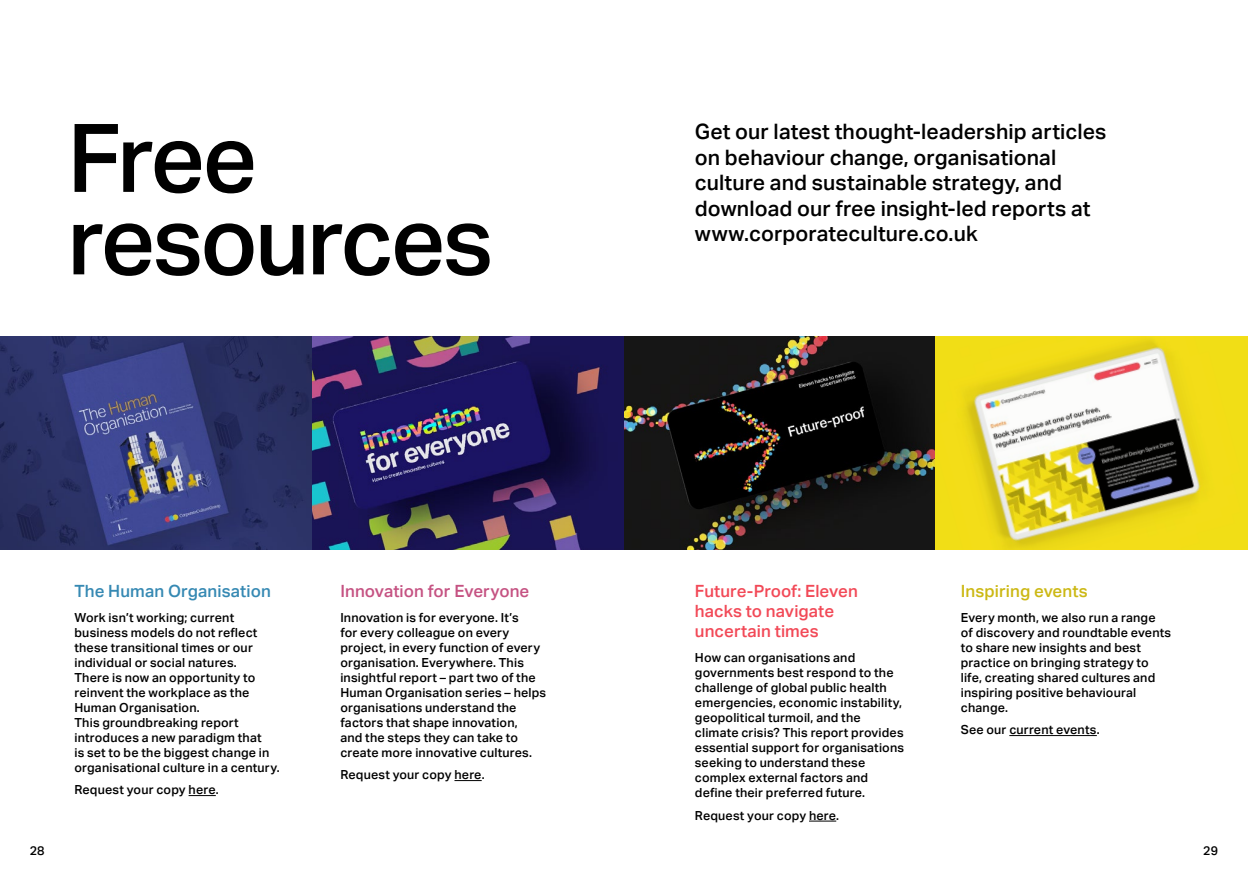
<style>
.page{position:relative;width:1248px;height:886px;background:#fff}
.page>*{position:absolute;margin:0;border:0;box-sizing:border-box;transform-origin:0 0}
.t1{font:500 95px/82.5px "Aktiv Grotesk";letter-spacing:-.035em;color:#000}
.t2{font:500 21.25px/25.5px "Aktiv Grotesk";letter-spacing:.005em;color:#000}
.t3{font:500 16.88px/20.2px "Aktiv Grotesk";letter-spacing:.005em;color:#f24957}
.t4{font:500 16.88px "Aktiv Grotesk";color:#c55282}
.t5{font:500 16.88px "Aktiv Grotesk";letter-spacing:.01em;color:#3689b3}
.t6{font:500 16.88px "Aktiv Grotesk";letter-spacing:.005em;color:#ccb814}
.t7{font:500 12.5px/15px "Aktiv Grotesk";letter-spacing:.015em;color:#000}
</style>
<div class="page">
<svg style="left:188px;top:795px;width:28px;height:1px"></svg>
<svg style="left:454px;top:780px;width:27px;height:1px"></svg>
<svg style="left:809px;top:821px;width:27px;height:1px"></svg>
<hr style="left:1009px;top:735px;width:87px;height:1px;background:#000">
<img style="left:0;top:337px;width:312px;height:212px">
<svg style="left:312px;top:337px;width:312px;height:212px"></svg>
<svg style="left:624px;top:337px;width:311px;height:212px;fill:#161514"></svg>
<svg style="left:935px;top:337px;width:312px;height:212px;fill:#f1dd17"></svg>
<h1 class="t1" style="left:67px;top:118px;width:427px">Free resources</h1>
<h2 class="t2" style="left:694px;top:119px;width:413px">Get our latest thought-leadership articles on behaviour change, organisational culture and sustainable strategy, and download our free insight-led reports at www.corporateculture.co.uk</h2>
<h3 class="t5" style="left:74px;top:581px;width:198px">The Human Organisation</h3>
<p class="t7" style="left:74px;top:610px;width:207px">Work isn’t working; current business models do not reflect these transitional times or our individual or social natures.<br>There is now an opportunity to reinvent the workplace as the<br>Human Organisation.<br>This groundbreaking report introduces a new paradigm that<br>is set to be the biggest change in organisational culture in a century.</p>
<p class="t7" style="left:74px;top:782px;width:146px">Request your copy here.</p>
<h3 class="t4" style="left:340px;top:581px;width:190px">Innovation for Everyone</h3>
<p class="t7" style="left:340px;top:610px;width:207px">Innovation is for everyone. It’s<br>for every colleague on every project, in every function of every organisation. Everywhere. This insightful report – part two of the<br>Human Organisation series – helps organisations understand the factors that shape innovation,<br>and the steps they can take to create more innovative cultures.</p>
<p class="t7" style="left:340px;top:767px;width:146px">Request your copy here.</p>
<h3 class="t3" style="left:694px;top:581px;width:164px">Future-Proof: Eleven hacks to navigate uncertain times</h3>
<p class="t7" style="left:694px;top:650px;width:211px">How can organisations and governments best respond to the challenge of global public health emergencies, economic instability, geopolitical turmoil, and the climate crisis? This report provides essential support for organisations seeking to understand these complex external factors and define their preferred future.</p>
<p class="t7" style="left:694px;top:808px;width:146px">Request your copy here.</p>
<h3 class="t6" style="left:960px;top:581px;width:128px">Inspiring events</h3>
<p class="t7" style="left:960px;top:610px;width:212px">Every month, we also run a range<br>of discovery and roundtable events to share new insights and best practice on bringing strategy to life, creating shared cultures and inspiring positive behavioural change.</p>
<p class="t7" style="left:960px;top:722px;width:140px">See our current events.</p>
<p class="t7" style="left:30px;top:843px;width:16px">28</p>
<p class="t7" style="left:1203px;top:843px;width:16px">29</p>
</div>
